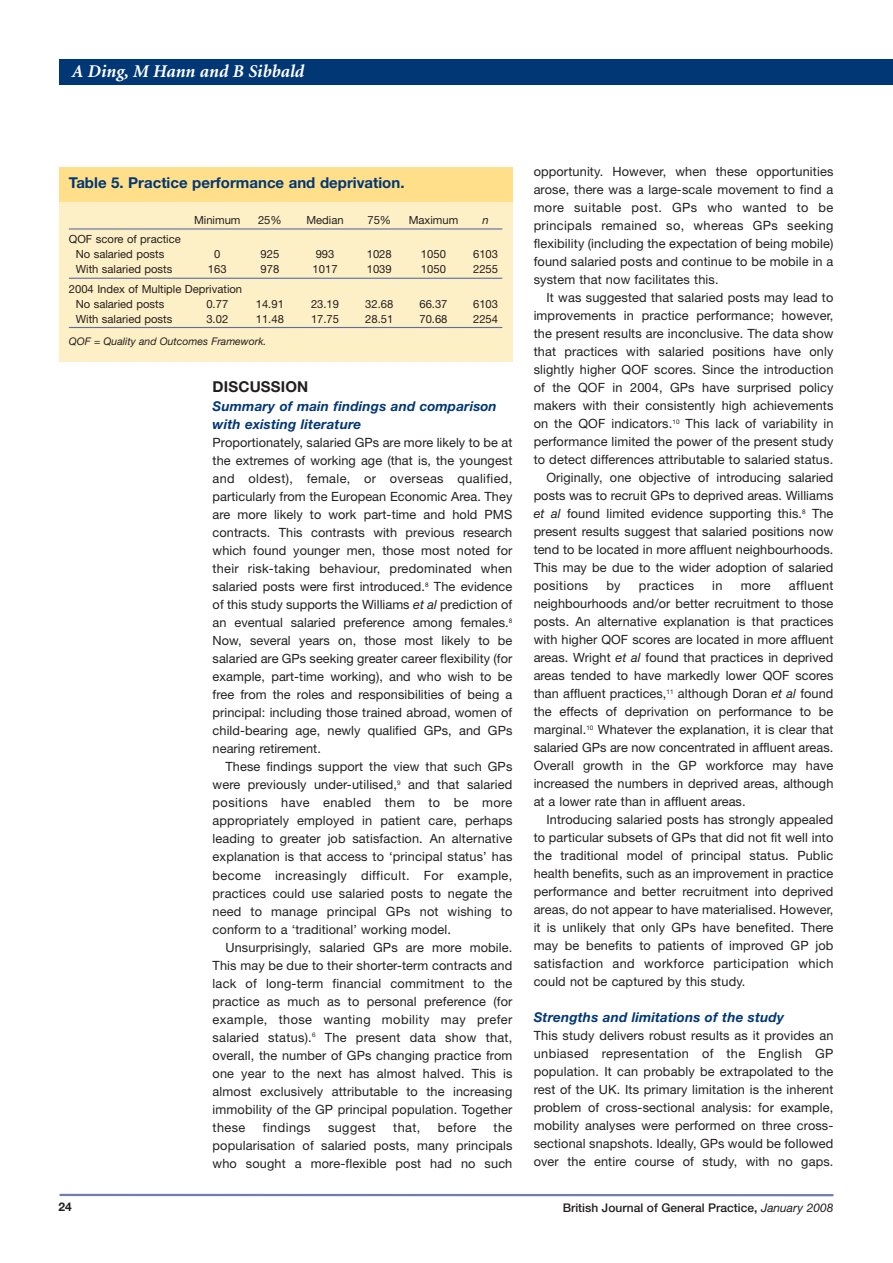
<style>
.page{position:relative;width:893px;height:1263px;background:#fff}
.page>*{position:absolute;margin:0;border:0;box-sizing:border-box;transform-origin:0 0}
.t1{font:italic 700 18px "Minion";color:#fff}
.t2{font:700 15px "Helvetica Neue";color:#013775}
.t3{font:700 15px "Helvetica Neue";letter-spacing:.01em;color:#231f20}
.t4{font:italic 700 13.5px/18px "Helvetica Neue";letter-spacing:.01em;color:#013775}
.t5{font:12.75px/18px "Helvetica Neue";letter-spacing:.01em;color:#231f20;text-align:justify}
.t6{font:12.75px "Helvetica Neue";letter-spacing:.03em;color:#231f20}
.t7{font:12.75px "Helvetica Neue";letter-spacing:.035em;color:#231f20}
.t8{font:500 12px "Helvetica Neue";color:#231f20}
.t9{font:700 12px "Helvetica Neue";color:#231f20}
.t10{font:11.25px/15px "Helvetica Neue";color:#231f20}
.t11{font:italic 11.25px "Helvetica Neue";color:#231f20}
.t12{font:italic 10.5px "Helvetica Neue";color:#231f20}
.s1{font-style:italic}
.s2{font-weight:400;font-style:italic}
</style>
<div class="page">
<hr style="left:60px;top:1194px;width:773px;height:2px;background:#6e7fad">
<div style="left:60px;top:60px;width:833px;height:25px;background:#013775"></div>
<div style="left:59px;top:167px;width:453px;height:195px;background:#fef0c6"></div>
<hr style="left:69px;top:228px;width:433px;height:2px;background:#596ea1">
<hr style="left:69px;top:278px;width:433px;height:1px;background:#596ea1">
<hr style="left:69px;top:327px;width:433px;height:1px;background:#596ea1">
<div style="left:59px;top:167px;width:453px;height:34px;background:#ffdf89"></div>
<h1 class="t1" style="left:72px;top:64px;width:234px">A Ding, M Hann and B Sibbald</h1>
<p class="t2" style="left:69px;top:177px;width:337px">Table 5. Practice performance and deprivation.</p>
<p class="t10" style="left:76px;top:233px;width:107px;text-indent:-7px">QOF score of practice<br>No salaried posts</p>
<p class="t10" style="left:194px;top:214px;width:48px">Minimum</p>
<p class="t10" style="left:258px;top:214px;width:25px">25%</p>
<p class="t10" style="left:306px;top:214px;width:39px">Median</p>
<p class="t10" style="left:367px;top:214px;width:25px">75%</p>
<p class="t10" style="left:409px;top:214px;width:51px">Maximum</p>
<p class="t11" style="left:482px;top:216px;width:8px">n</p>
<p class="t10" style="left:214px;top:248px;width:8px">0</p>
<p class="t10" style="left:260px;top:248px;width:20px">925</p>
<p class="t10" style="left:316px;top:248px;width:20px">993</p>
<p class="t10" style="left:367px;top:248px;width:27px">1028</p>
<p class="t10" style="left:421px;top:248px;width:27px">1050</p>
<p class="t10" style="left:473px;top:248px;width:27px">6103</p>
<p class="t10" style="left:76px;top:263px;width:98px">With salaried posts</p>
<p class="t10" style="left:208px;top:263px;width:20px">163</p>
<p class="t10" style="left:260px;top:263px;width:20px">978</p>
<p class="t10" style="left:313px;top:263px;width:27px">1017</p>
<p class="t10" style="left:367px;top:263px;width:27px">1039</p>
<p class="t10" style="left:421px;top:263px;width:27px">1050</p>
<p class="t10" style="left:473px;top:263px;width:27px">2255</p>
<p class="t10" style="left:76px;top:282px;width:168px;text-indent:-7px">2004 Index of Multiple Deprivation<br>No salaried posts</p>
<p class="t10" style="left:206px;top:297px;width:23px">0.77</p>
<p class="t10" style="left:256px;top:297px;width:30px">14.91</p>
<p class="t10" style="left:311px;top:297px;width:30px">23.19</p>
<p class="t10" style="left:365px;top:297px;width:30px">32.68</p>
<p class="t10" style="left:419px;top:297px;width:30px">66.37</p>
<p class="t10" style="left:473px;top:297px;width:27px">6103</p>
<p class="t10" style="left:76px;top:312px;width:98px">With salaried posts</p>
<p class="t10" style="left:206px;top:312px;width:23px">3.02</p>
<p class="t10" style="left:256px;top:312px;width:30px">11.48</p>
<p class="t10" style="left:311px;top:312px;width:30px">17.75</p>
<p class="t10" style="left:365px;top:312px;width:30px">28.51</p>
<p class="t10" style="left:419px;top:312px;width:30px">70.68</p>
<p class="t10" style="left:473px;top:312px;width:27px">2254</p>
<p class="t12" style="left:69px;top:337px;width:199px">QOF = Quality and Outcomes Framework.</p>
<p class="t9" style="left:58px;top:1202px;width:15px">24</p>
<p class="t3" style="left:213px;top:381px;width:97px">DISCUSSION</p>
<p class="t4" style="left:213px;top:399px;width:286px">Summary of main findings and comparison with existing literature</p>
<p class="t5" style="left:213px;top:435px;width:301px">Proportionately, salaried GPs are more likely to be at the extremes of working age (that is, the youngest and oldest), female, or overseas qualified, particularly from the European Economic Area. They are more likely to work part-time and hold PMS contracts. This contrasts with previous research which found younger men, those most noted for their risk-taking behaviour, predominated when salaried posts were first introduced.<sup>8</sup> The evidence of this study supports the Williams <span class="s1">et al</span> prediction of an eventual salaried preference among females.<sup>8<br></sup>Now, several years on, those most likely to be salaried are GPs seeking greater career flexibility (for example, part-time working), and who wish to be free from the roles and responsibilities of being a principal: including those trained abroad, women of child-bearing age, newly qualified GPs, and GPs nearing retirement.</p>
<p class="t5" style="left:213px;top:759px;width:301px;text-indent:13px">These findings support the view that such GPs were previously under-utilised,<sup>9</sup> and that salaried positions have enabled them to be more appropriately employed in patient care, perhaps leading to greater job satisfaction. An alternative explanation is that access to ‘principal status’ has become increasingly difficult. For example, practices could use salaried posts to negate the need to manage principal GPs not wishing to conform to a ‘traditional’ working model.</p>
<p class="t5" style="left:213px;top:939px;width:301px;text-indent:13px">Unsurprisingly, salaried GPs are more mobile.<br>This may be due to their shorter-term contracts and lack of long-term financial commitment to the practice as much as to personal preference (for example, those wanting mobility may prefer salaried status).<sup>6</sup> The present data show that, overall, the number of GPs changing practice from one year to the next has almost halved. This is almost exclusively attributable to the increasing immobility of the GP principal population. Together these</p>
<p class="t7" style="left:263px;top:1122px;width:49px">findings</p>
<p class="t7" style="left:328px;top:1122px;width:49px">suggest</p>
<p class="t5" style="left:393px;top:1119px;width:29px">that,</p>
<p class="t5" style="left:438px;top:1119px;width:40px">before</p>
<p class="t5" style="left:213px;top:1119px;width:301px;text-indent:281px">the popularisation of salaried posts, many principals who sought a more-flexible post had no such</p>
<p class="t5" style="left:534px;top:164px;width:301px">opportunity. However, when these opportunities arose, there was a large-scale movement to find a more suitable post. GPs who wanted to be principals remained so, whereas GPs seeking flexibility (including the expectation of being mobile) found salaried posts and continue to be mobile in a system that now facilitates this.</p>
<p class="t5" style="left:546px;top:290px;width:289px">It was suggested that salaried posts may lead to</p>
<p class="t5" style="left:534px;top:308px;width:301px">improvements in practice performance; however,</p>
<p class="t5" style="left:534px;top:326px;width:301px">the present results are inconclusive. The data show</p>
<p class="t5" style="left:534px;top:344px;width:301px">that practices with salaried positions have only</p>
<p class="t5" style="left:534px;top:362px;width:301px">slightly higher QOF scores. Since the introduction</p>
<p class="t5" style="left:534px;top:380px;width:301px">of the QOF in 2004, GPs have surprised policy</p>
<p class="t5" style="left:534px;top:398px;width:301px">makers with their consistently high achievements</p>
<p class="t5" style="left:534px;top:416px;width:301px">on the QOF indicators.<sup>10</sup> This lack of variability in</p>
<p class="t5" style="left:534px;top:434px;width:301px">performance limited the power of the present study</p>
<p class="t5" style="left:534px;top:452px;width:301px">to detect differences attributable to salaried status.</p>
<p class="t5" style="left:546px;top:470px;width:289px">Originally, one objective of introducing salaried</p>
<p class="t5" style="left:534px;top:488px;width:301px">posts was to recruit GPs to deprived areas. Williams</p>
<p class="t5" style="left:534px;top:506px;width:301px"><span class="s1">et al</span> found limited evidence supporting this.<sup>8</sup> The</p>
<p class="t5" style="left:534px;top:524px;width:301px">present results suggest that salaried positions now</p>
<p class="t5" style="left:534px;top:542px;width:301px">tend to be located in more affluent neighbourhoods.</p>
<p class="t5" style="left:534px;top:560px;width:301px">This may be due to the wider adoption of salaried</p>
<p class="t6" style="left:534px;top:581px;width:56px">positions</p>
<p class="t5" style="left:606px;top:578px;width:16px">by</p>
<p class="t6" style="left:639px;top:581px;width:57px">practices</p>
<p class="t5" style="left:712px;top:578px;width:12px">in</p>
<p class="t5" style="left:741px;top:578px;width:32px">more</p>
<p class="t5" style="left:534px;top:578px;width:301px;text-indent:255px">affluent neighbourhoods and/or better recruitment to those posts. An alternative explanation is that practices with higher QOF scores are located in more affluent areas. Wright <span class="s1">et al</span> found that practices in deprived areas tended to have markedly lower QOF scores than affluent practices,<sup>11</sup> although Doran <span class="s1">et al</span> found the effects of deprivation on performance to be marginal.<sup>10</sup> Whatever the explanation, it is clear that salaried GPs are now concentrated in affluent areas.<br>Overall growth in the GP workforce may have increased the numbers in deprived areas, although at a lower rate than in affluent areas.</p>
<p class="t5" style="left:534px;top:812px;width:301px;text-indent:13px">Introducing salaried posts has strongly appealed to particular subsets of GPs that did not fit well into the traditional model of principal status. Public health benefits, such as an improvement in practice performance and better recruitment into deprived areas, do not appear to have materialised. However, it is unlikely that only GPs have benefited. There may be benefits to patients of improved GP job satisfaction and workforce participation which could not be captured by this study.</p>
<p class="t4" style="left:534px;top:1010px;width:252px">Strengths and limitations of the study</p>
<p class="t5" style="left:534px;top:1028px;width:301px">This study delivers robust results as it provides an unbiased representation of the English GP population. It can probably be extrapolated to the rest of the UK. Its primary limitation is the inherent problem of cross-sectional analysis: for example, mobility analyses were performed on three cross&shy;sectional snapshots. Ideally, GPs would be followed over the entire course of study, with no gaps.</p>
<p class="t8" style="left:563px;top:1203px;width:272px">British Journal of General Practice, <span class="s2">January 2008</span></p>
</div>
